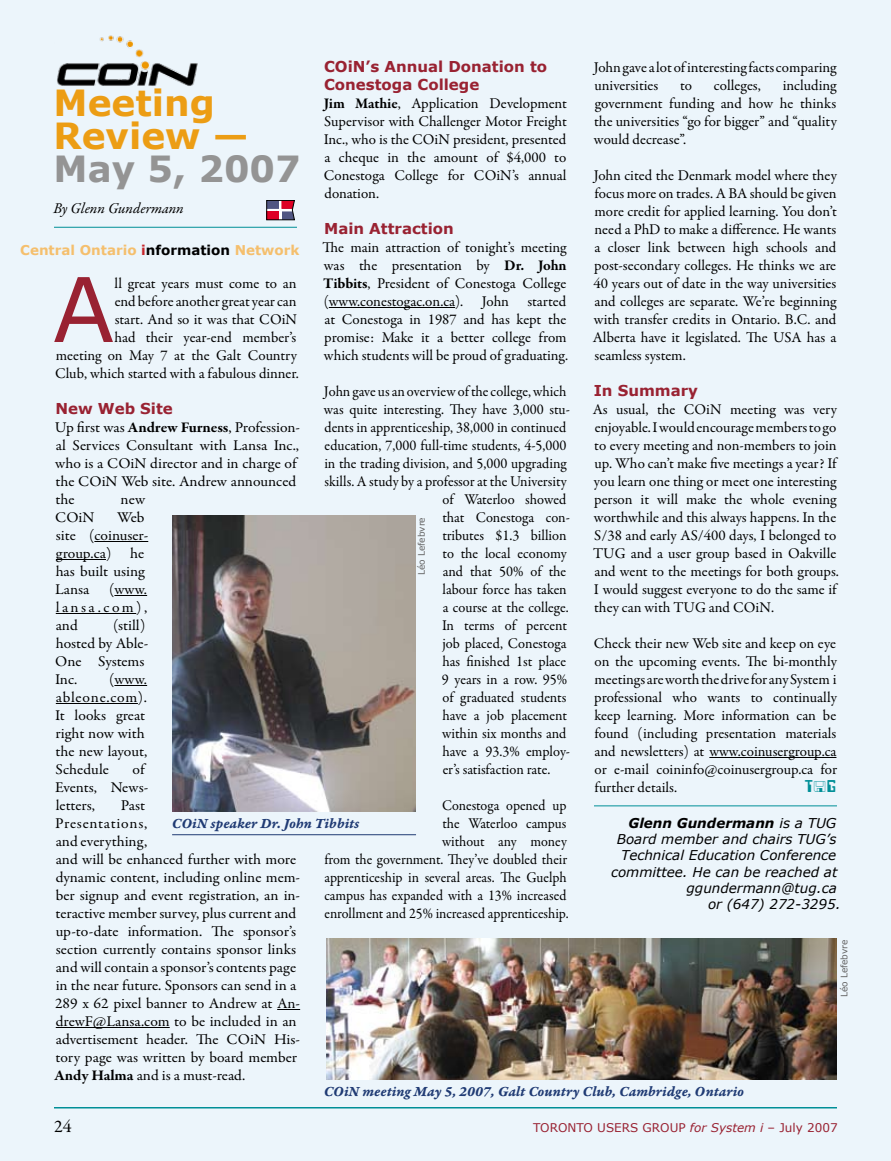
<style>
.page{position:relative;width:891px;height:1161px;background:#ecf5fb}
.page>*{position:absolute;margin:0;border:0;box-sizing:border-box;transform-origin:0 0}
.t1{font:89.25px "Verdana";color:#992232}
.t2{font:700 36px/33px "Verdana";color:#ec9d14}
.t3{font:700 36px "Verdana";color:#949494}
.t4{font:18px "Garamond Premr Pro";color:#000}
.t5{font:15px/18px "Garamond Premr Pro";color:#000;text-align:justify}
.t6{font:15px/18px "Garamond Premr Pro";color:#000;scale:1.04 1}
.t7{font:15px "Garamond Premr Pro";color:#000;scale:.96 1}
.t8{font:15px/18px "Garamond Premr Pro";color:#000;text-align:right;scale:.94 1}
.t9{font:15px "Garamond Premr Pro Bd It Capt";color:#203b74}
.t10{font:700 15px/18px "Verdana";color:#992232}
.t11{font:italic 15px "Garamond Premr Pro";color:#000}
.t12{font:15px "Keypunch Plain";color:#008f97;scale:1.04 1}
.t13{font:italic 13.5px "Verdana";color:#000}
.t14{font:700 13.5px "Verdana";color:#f5bf6d}
.t15{font:italic 700 13.5px "Verdana";color:#000}
.t16{font:12px "Verdana";color:#992232}
.t17{font:9px "Verdana";color:#636363}
.s1{font-weight:700}
.s2{color:#c6262b}
.s3{color:#000}
.s4{font-weight:400}
.s5{font-style:italic}
</style>
<div class="page">
<hr style="left:54px;top:1107px;width:783px;height:1px;background:#008f97">
<hr style="left:54px;top:227px;width:243px;height:1px;background:#008f97">
<img style="left:57px;top:35px;width:141px;height:51px">
<img style="left:172px;top:515px;width:243px;height:297px">
<img style="left:327px;top:938px;width:510px;height:142px">
<hr style="left:329px;top:307px;width:126px;height:1px;background:#000">
<hr style="left:709px;top:757px;width:127px;height:1px;background:#000">
<hr style="left:594px;top:806px;width:243px;height:1px;background:#008f97">
<hr style="left:94px;top:541px;width:54px;height:1px;background:#000">
<hr style="left:56px;top:559px;width:50px;height:1px;background:#000">
<hr style="left:114px;top:595px;width:33px;height:1px;background:#000">
<hr style="left:56px;top:613px;width:80px;height:1px;background:#000">
<hr style="left:114px;top:685px;width:33px;height:1px;background:#000">
<hr style="left:56px;top:703px;width:82px;height:1px;background:#000">
<svg style="left:277px;top:1009px;width:23px;height:1px"></svg>
<hr style="left:56px;top:1027px;width:114px;height:1px;background:#000">
<hr style="left:172px;top:834px;width:244px;height:1px;background:#203b74">
<svg style="left:267px;top:200px;width:28px;height:20px"></svg>
<p class="t10" style="left:324px;top:57px;width:225px">COiN’s Annual Donation to<br>Conestoga College</p>
<p class="t5" style="left:324px;top:95px;width:245px"><span class="s1">Jim Mathie</span>, Application Development Supervisor with Challenger Motor Freight Inc., who is the COiN president, presented a cheque in the amount of $4,000 to Conestoga College for COiN’s annual donation.</p>
<p class="t10" style="left:324px;top:219px;width:131px">Main Attraction</p>
<p class="t5" style="left:323px;top:239px;width:247px;text-align:left">The main attraction of tonight’s meeting was the presentation by <span class="s1">Dr. John Tibbits</span>, President of Conestoga College (www.conestogac.on.ca). John started at Conestoga in 1987 and has kept the promise: Make it a better college from which students will be proud of graduating.</p>
<p class="t5" style="left:324px;top:383px;width:244px">John gave us an overview of the college, which</p>
<p class="t7" style="left:324px;top:400px;width:258px">was quite interesting. They have 3,000 stu-</p>
<p class="t7" style="left:325px;top:418px;width:254px">dents in apprenticeship, 38,000 in continued</p>
<p class="t7" style="left:325px;top:436px;width:254px">education, 7,000 full-time students, 4-5,000</p>
<p class="t7" style="left:324px;top:454px;width:254px">in the trading division, and 5,000 upgrading</p>
<p class="t7" style="left:325px;top:472px;width:254px">skills. A study by a professor at the University</p>
<p class="t7" style="left:443px;top:490px;width:130px">of Waterloo showed</p>
<p class="t7" style="left:442px;top:508px;width:134px">that Conestoga con-</p>
<p class="t7" style="left:442px;top:526px;width:131px">tributes $1.3 billion</p>
<p class="t7" style="left:442px;top:544px;width:131px">to the local economy</p>
<p class="t7" style="left:443px;top:562px;width:130px">and that 50% of the</p>
<p class="t7" style="left:443px;top:580px;width:131px">labour force has taken</p>
<p class="t7" style="left:443px;top:598px;width:133px">a course at the college.</p>
<p class="t7" style="left:442px;top:616px;width:132px">In terms of percent</p>
<p class="t7" style="left:443px;top:634px;width:131px">job placed, Conestoga</p>
<p class="t7" style="left:443px;top:652px;width:130px">has finished 1st place</p>
<p class="t7" style="left:442px;top:670px;width:132px">9 years in a row. 95%</p>
<p class="t7" style="left:443px;top:688px;width:130px">of graduated students</p>
<p class="t7" style="left:443px;top:706px;width:131px">have a job placement</p>
<p class="t7" style="left:442px;top:724px;width:131px">within six months and</p>
<p class="t7" style="left:443px;top:742px;width:134px">have a 93.3% employ-</p>
<p class="t7" style="left:443px;top:760px;width:113px">er’s satisfaction rate.</p>
<p class="t8" style="left:324px;top:797px;width:261px">Conestoga opened up<br>the Waterloo campus<br>without any money<br>from the government. They’ve doubled their apprenticeship in several areas. The Guelph campus has expanded with a 13% increased enrollment and 25% increased apprenticeship.</p>
<h2 class="t2" style="left:54px;top:85px;width:197px">Meeting<br>Review —</h2>
<h2 class="t3" style="left:54px;top:146px;width:249px">May 5, 2007</h2>
<p class="t11" style="left:53px;top:199px;width:132px">By Glenn Gundermann</p>
<p class="t14" style="left:20px;top:241px;width:281px">Central Ontario <span class="s2">i</span><span class="s3">nformation</span> Network</p>
<h1 class="t1" style="left:53px;top:253px;width:63px">A</h1>
<p class="t5" style="left:55px;top:275px;width:245px;text-align:right">ll great years must come to an<br>end before another great year can<br>start. And so it was that COiN<br>had their year-end member’s<br>meeting on May 7 at the Galt Country<br>Club, which started with a fabulous dinner.</p>
<p class="t10" style="left:55px;top:399px;width:119px">New Web Site</p>
<p class="t6" style="left:55px;top:419px;width:237px">Up first was <span class="s1">Andrew Furness</span>, Profession&shy;al Services Consultant with Lansa Inc., who is a COiN director and in charge of the COiN Web site. Andrew announced the</p>
<p class="t6" style="left:121px;top:491px;width:25px">new</p>
<p class="t6" style="left:56px;top:509px;width:90px;text-indent:61px">Web site (coinuser&shy;group.ca)</p>
<p class="t6" style="left:55px;top:509px;width:39px">COiN</p>
<p class="t17" style="left:416px;top:575px;width:60px;rotate:-90deg">Léo Lefebvre</p>
<p class="t6" style="left:55px;top:545px;width:88px;text-align:justify;text-indent:75px">he has built using Lansa</p>
<p class="t6" style="left:56px;top:581px;width:89px;text-align:justify;text-indent:53px">(www. lansa.com), and</p>
<p class="t6" style="left:55px;top:617px;width:91px;text-indent:58px">(still) hosted by Able-<br>One Systems<br>Inc.</p>
<p class="t6" style="left:55px;top:671px;width:90px;text-indent:54px">(www. ableone.com).<br>It looks great right now with the new layout,<br>Schedule</p>
<p class="t6" style="left:55px;top:761px;width:91px;text-indent:77px">of<br>Events, News&shy;letters,</p>
<p class="t6" style="left:54px;top:797px;width:238px;text-indent:66px">Past<br>Presentations,<br>and everything,<br>and will be enhanced further with more dynamic content, including online mem&shy;ber signup and event registration, an in&shy;teractive member survey, plus current and up-to-date information. The sponsor’s section currently contains sponsor links and will contain a sponsor’s contents page in the near future. Sponsors can send in a 289 x 62 pixel banner to Andrew at An&shy;drewF@Lansa.com to be included in an advertisement header. The COiN His&shy;tory page was written by board member <span class="s1">Andy Halma</span> and is a must-read.</p>
<p class="t9" style="left:172px;top:814px;width:189px">COiN speaker Dr. John Tibbits</p>
<p class="t5" style="left:594px;top:59px;width:244px">John gave a lot of interesting facts comparing universities</p>
<p class="t5" style="left:594px;top:77px;width:244px;text-indent:189px">including government funding and how he thinks the universities “go for bigger” and “quality would decrease”.</p>
<p class="t5" style="left:593px;top:167px;width:246px">John cited the Denmark model where they focus more on trades. A BA should be given more credit for applied learning. You don’t need a PhD to make a difference. He wants a closer link between high schools and post-secondary colleges. He thinks we are 40 years out of date in the way universities and colleges are separate. We’re beginning with transfer credits in Ontario. B.C. and Alberta have it legislated. The USA has a seamless system.</p>
<p class="t10" style="left:594px;top:381px;width:106px">In Summary</p>
<p class="t5" style="left:593px;top:401px;width:248px;text-align:left">As usual, the COiN meeting was very enjoyable. I would encourage members to go to every meeting and non-members to join up. Who can’t make five meetings a year? If you learn one thing or meet one interesting person it will make the whole evening worthwhile and this always happens. In the S/38 and early AS/400 days, I belonged to TUG and a user group based in Oakville and went to the meetings for both groups.<br>I would suggest everyone to do the same if they can with TUG and COiN.</p>
<p class="t5" style="left:594px;top:635px;width:245px">Check their new Web site and keep on eye on the upcoming events. The bi-monthly meetings are worth the drive for any System i professional who wants to continually keep learning. More information can be found (including presentation materials and newsletters) at www.coinusergroup.ca or e-mail coininfo@coinusergroup.ca for further details.</p>
<p class="t5" style="left:680px;top:77px;width:13px">to</p>
<p class="t5" style="left:714px;top:77px;width:48px">colleges,</p>
<p class="t12" style="left:805px;top:777px;width:32px">T G</p>
<p class="t15" style="left:628px;top:814px;width:209px">Glenn Gundermann <span class="s4">is a TUG</span></p>
<p class="t13" style="left:617px;top:831px;width:221px">Board member and chairs TUG’s</p>
<p class="t13" style="left:621px;top:847px;width:217px">Technical Education Conference</p>
<p class="t13" style="left:611px;top:863px;width:228px">committee. He can be reached at</p>
<p class="t13" style="left:687px;top:879px;width:152px">ggundermann@tug.ca</p>
<p class="t13" style="left:708px;top:895px;width:134px">or (647) 272-3295.</p>
<p class="t17" style="left:838px;top:997px;width:60px;rotate:-90deg">Léo Lefebvre</p>
<p class="t9" style="left:324px;top:1082px;width:422px">COiN meeting May 5, 2007, Galt Country Club, Cambridge, Ontario</p>
<p class="t4" style="left:54px;top:1116px;width:19px">24</p>
<p class="t16" style="left:533px;top:1120px;width:306px">TORONTO USERS GROUP <span class="s5">for System i</span> – July 2007</p>
</div>
